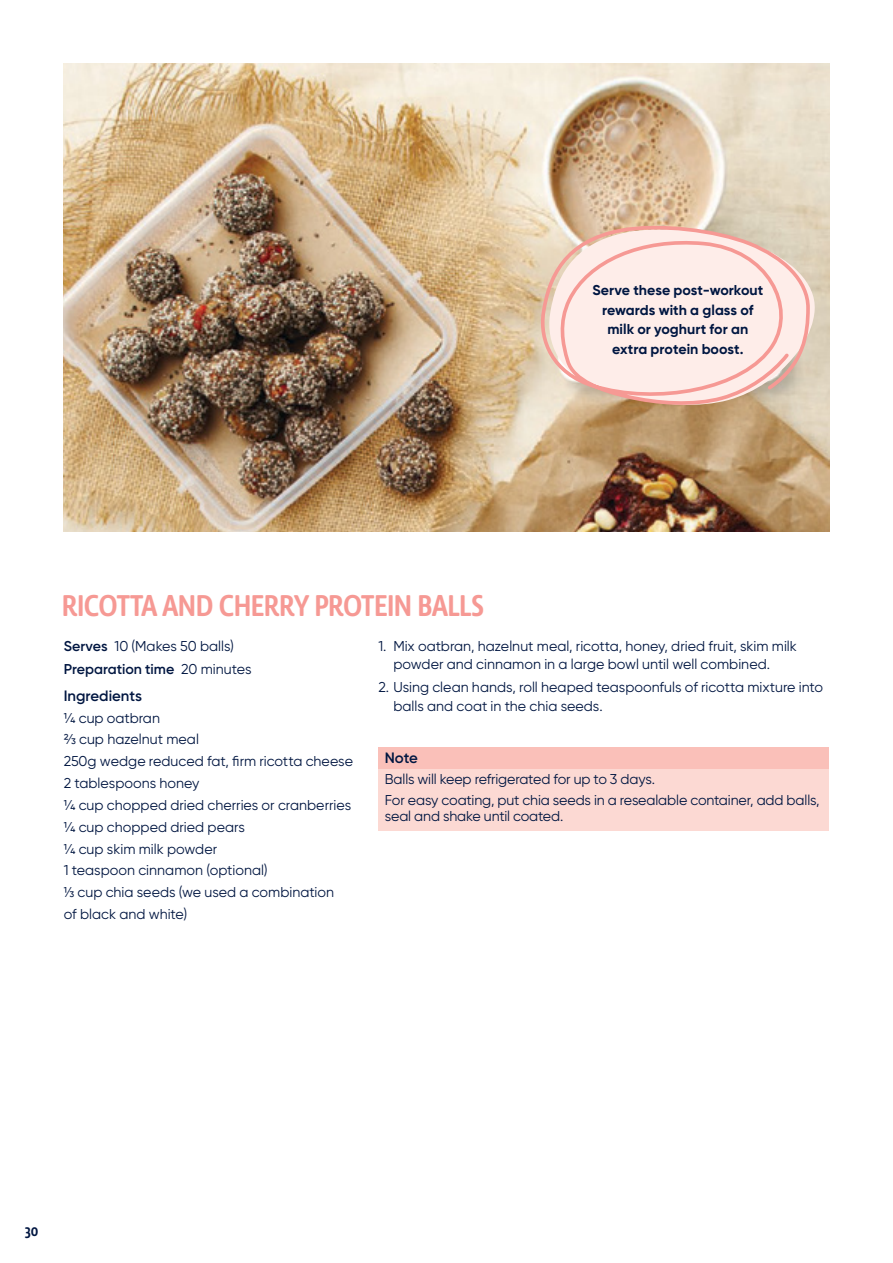
<style>
.page{position:relative;width:893px;height:1263px;background:#fff}
.page>*{position:absolute;margin:0;border:0;box-sizing:border-box;transform-origin:0 0}
.t1{font:500 36px "Lemon Sans Rnd Cnd";letter-spacing:-.02em;color:#f69994}
.t2{font:500 18px "Lemon Sans Rnd Cnd";color:#001641}
.t3{font:600 15px "Gilroy";color:#001641}
.t4{font:14.25px/21.8px "Gilroy";color:#001641}
.t5{font:700 14.25px/19.5px "Gilroy";color:#001641;text-align:center}
.s1{font-weight:600}
</style>
<div class="page">
<img style="left:64px;top:64px;width:765px;height:467px">
<div style="left:378px;top:747px;width:451px;height:22px;background:#fac0b9"></div>
<div style="left:378px;top:769px;width:451px;height:24px;background:#fcd9d3"></div>
<div style="left:378px;top:790px;width:451px;height:40px;background:#fcd9d3"></div>
<svg style="left:535px;top:223px;width:277px;height:187px;background:#f3dbd1"></svg>
<h1 class="t1" style="left:62px;top:585px;width:424px">RICOTTA AND CHERRY PROTEIN BALLS</h1>
<p class="t5" style="left:592px;top:280px;width:172px">Serve these post-workout rewards with a glass of milk or yoghurt for an extra protein boost.</p>
<p class="t4" style="left:64px;top:633px;width:189px;line-height:23.7px"><span class="s1">Serves</span> 10 (Makes 50 balls)<br><span class="s1">Preparation time</span> 20 minutes</p>
<p class="t3" style="left:64px;top:686px;width:80px">Ingredients</p>
<p class="t4" style="left:64px;top:706px;width:291px">¼ cup oatbran<br>2/3 cup hazelnut meal<br>250g wedge reduced fat, firm ricotta cheese<br>2 tablespoons honey<br>¼ cup chopped dried cherries or cranberries ¼ cup chopped dried pears<br>¼ cup skim milk powder<br>1 teaspoon cinnamon (optional)<br>1/3 cup chia seeds (we used a combination<br>of black and white)</p>
<p class="t4" style="left:393px;top:636px;width:405px;line-height:18.8px;text-indent:-15px">1. Mix oatbran, hazelnut meal, ricotta, honey, dried fruit, skim milk powder and cinnamon in a large bowl until well combined.</p>
<p class="t4" style="left:393px;top:678px;width:431px;line-height:18.8px;text-indent:-15px">2. Using clean hands, roll heaped teaspoonfuls of ricotta mixture into balls and coat in the chia seeds.</p>
<p class="t3" style="left:385px;top:748px;width:35px">Note</p>
<p class="t4" style="left:385px;top:768px;width:436px;line-height:20.7px">Balls will keep refrigerated for up to 3 days.<br>For easy coating, put chia seeds in a resealable container, add balls,</p>
<p class="t4" style="left:385px;top:805px;width:180px">seal and shake until coated.</p>
<p class="t2" style="left:25px;top:1221px;width:15px">30</p>
</div>
